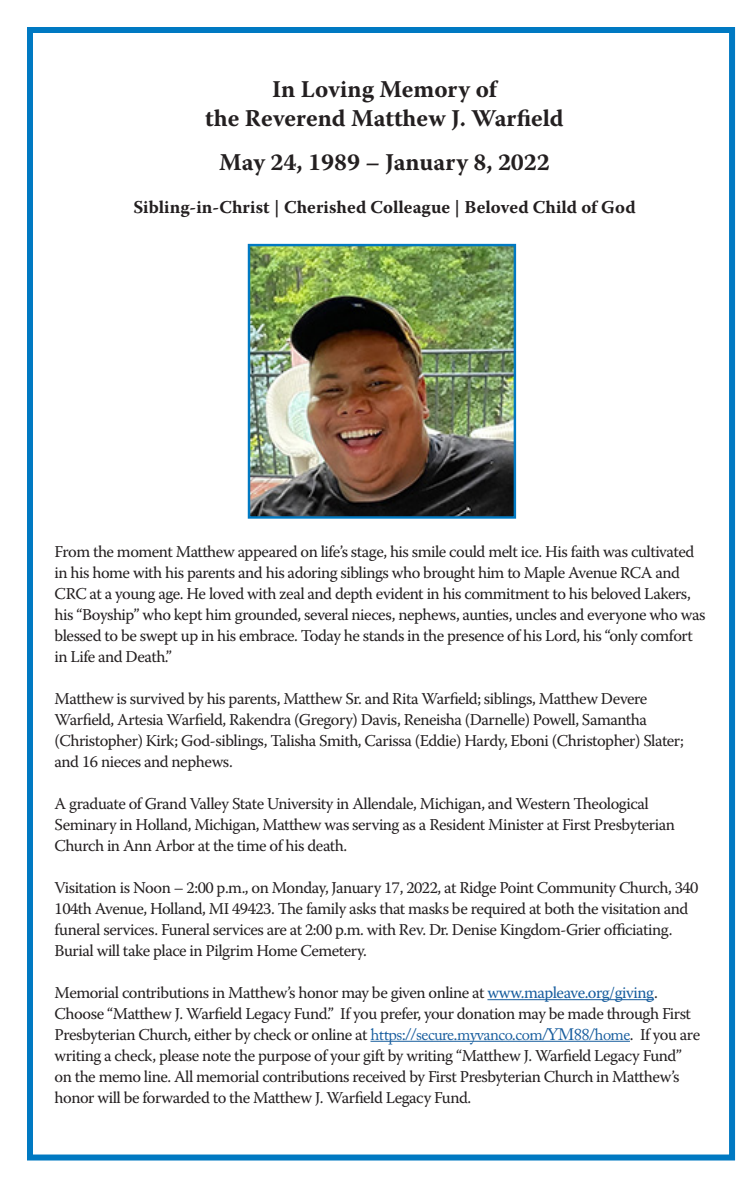
<style>
.page{position:relative;width:756px;height:1188px;background:#fff}
.page>*{position:absolute;margin:0;border:0;box-sizing:border-box;transform-origin:0 0}
.t1{font:700 24px "Warnock Pro";color:#231f20}
.t2{font:700 18px "Warnock Pro";color:#231f20}
.Adobe_body_text{font:16.5px/21px "Warnock Pro";letter-spacing:-.03em;color:#231f20}
.s1{color:#175d9e}
.s2{font-family:"Adobe Caslon Pro";color:#175d9e}
</style>
<div class="page">
<hr style="left:487px;top:999px;width:167px;height:1px;background:#175d9e">
<hr style="left:371px;top:1041px;width:259px;height:1px;background:#175d9e">
<div style="left:27px;top:27px;width:708px;height:1134px;border:6px solid #0079c2"></div>
<img style="left:251px;top:247px;width:262px;height:269px">
<div style="left:248px;top:244px;width:268px;height:275px;border:2px solid #0079c2"></div>
<p class="t1" style="left:272px;top:75px;width:226px">In Loving Memory of</p>
<p class="t1" style="left:205px;top:103px;width:360px">the Reverend Matthew J. Warfield</p>
<p class="t1" style="left:219px;top:147px;width:332px">May 24, 1989 – January 8, 2022</p>
<p class="t2" style="left:133px;top:197px;width:504px">Sibling-in-Christ | Cherished Colleague | Beloved Child of God</p>
<p class="Adobe_body_text" style="left:55px;top:540px;width:653px">From the moment Matthew appeared on life’s stage, his smile could melt ice. His faith was cultivated in his home with his parents and his adoring siblings who brought him to Maple Avenue RCA and CRC at a young age. He loved with zeal and depth evident in his commitment to his beloved Lakers, his “Boyship” who kept him grounded, several nieces, nephews, aunties, uncles and everyone who was blessed to be swept up in his embrace. Today he stands in the presence of his Lord, his “only comfort in Life and Death.”</p>
<p class="Adobe_body_text" style="left:55px;top:687px;width:594px">Matthew is survived by his parents, Matthew Sr. and Rita Warfield; siblings, Matthew Devere</p>
<p class="Adobe_body_text" style="left:55px;top:708px;width:594px">Warfield, Artesia Warfield, Rakendra (Gregory) Davis, Reneisha (Darnelle) Powell, Samantha</p>
<p class="Adobe_body_text" style="left:55px;top:729px;width:631px">(Christopher) Kirk; God-siblings, Talisha Smith, Carissa (Eddie) Hardy, Eboni (Christopher) Slater; and 16 nieces and nephews.</p>
<p class="Adobe_body_text" style="left:55px;top:792px;width:596px">A graduate of Grand Valley State University in Allendale, Michigan, and Western Theological</p>
<p class="Adobe_body_text" style="left:55px;top:813px;width:622px">Seminary in Holland, Michigan, Matthew was serving as a Resident Minister at First Presbyterian<br>Church in Ann Arbor at the time of his death.</p>
<p class="Adobe_body_text" style="left:55px;top:876px;width:645px">Visitation is Noon – 2:00 p.m., on Monday, January 17, 2022, at Ridge Point Community Church, 340<br>104th Avenue, Holland, MI 49423. The family asks that masks be required at both the visitation and funeral services. Funeral services are at 2:00 p.m. with Rev. Dr. Denise Kingdom-Grier officiating.<br>Burial will take place in Pilgrim Home Cemetery.</p>
<p class="Adobe_body_text" style="left:55px;top:981px;width:647px">Memorial contributions in Matthew’s honor may be given online at <span class="s1">www.mapleave.org/giving</span>.<br>Choose “Matthew J. Warfield Legacy Fund.” If you prefer, your donation may be made through First Presbyterian Church, either by check or online at <span class="s2">https://secure.myvanco.com/YM88/home</span>. If you are writing a check, please note the purpose of your gift by writing “Matthew J. Warfield Legacy Fund”</p>
<p class="Adobe_body_text" style="left:55px;top:1065px;width:627px">on the memo line. All memorial contributions received by First Presbyterian Church in Matthew’s honor will be forwarded to the Matthew J. Warfield Legacy Fund.</p>
</div>
